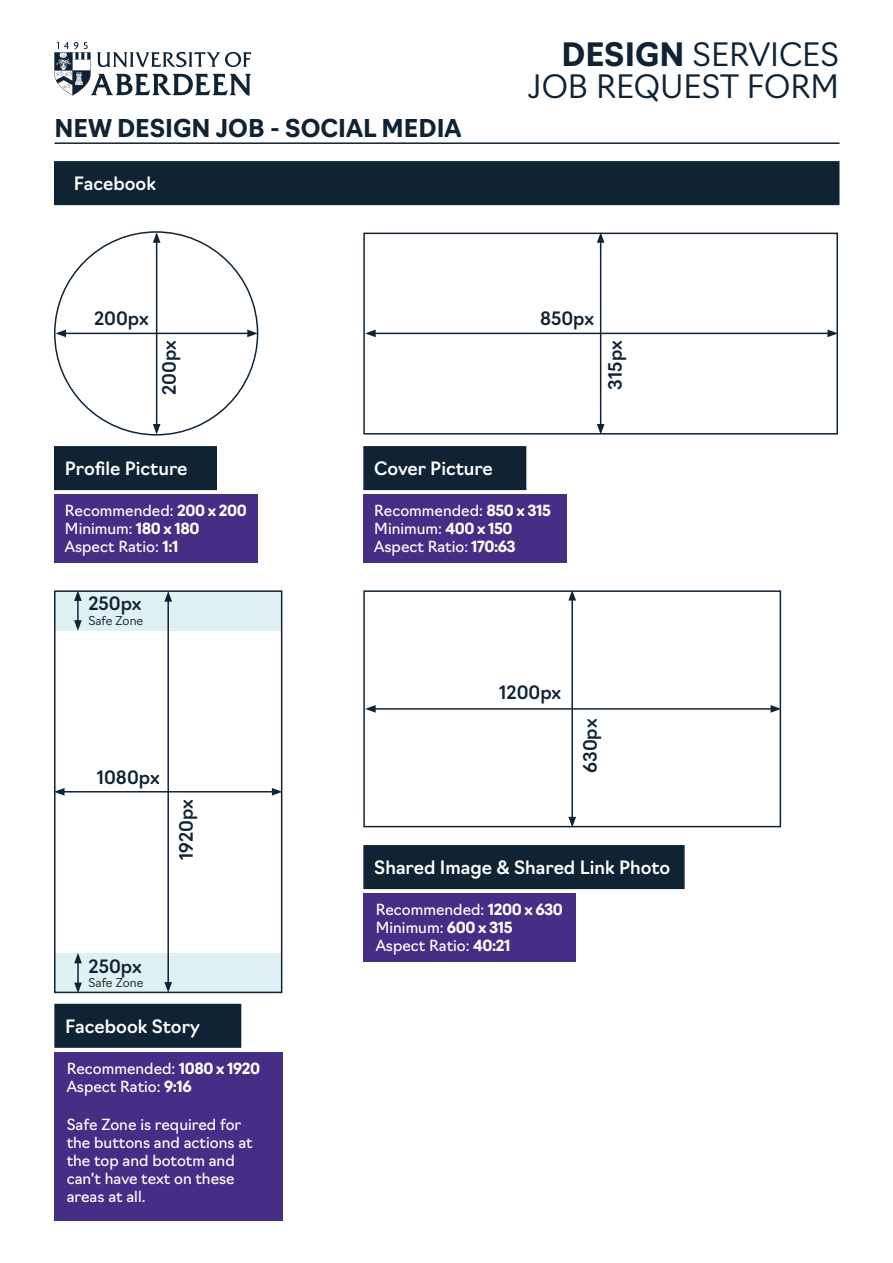
<style>
.page{position:relative;width:893px;height:1263px;background:#fff}
.page>*{position:absolute;margin:0;border:0;box-sizing:border-box;transform-origin:0 0}
.Job_Request_Form_Header{font:300 31.5px "Navigo";color:#102335}
.Section_Header{font:700 24px "Navigo";color:#102335}
.Blue_Box_Text{font:500 18px "Navigo";color:#fff}
.t1{font:500 18px "Navigo";color:#102335}
.Social_Media_Sizes_Text{font:15px/18px "Navigo";color:#fff}
.t2{font:300 12px "Navigo";color:#102335}
.s1{font-weight:700}
</style>
<div class="page">
<hr style="left:55px;top:142px;width:784px;height:2px;background:#102335">
<div style="left:54px;top:161px;width:785px;height:44px;background:#102335;border:2px solid #102335"></div>
<div style="left:54px;top:446px;width:163px;height:44px;background:#102335;border:2px solid #102335"></div>
<div style="left:54px;top:494px;width:204px;height:69px;background:#462e87"></div>
<hr style="left:64px;top:333px;width:186px;height:1px;background:#102335">
<svg style="left:56px;top:330px;width:10px;height:7px"></svg>
<svg style="left:247px;top:330px;width:11px;height:7px"></svg>
<hr style="left:156px;top:240px;width:1px;height:186px;background:#102335">
<svg style="left:153px;top:424px;width:7px;height:10px"></svg>
<svg style="left:153px;top:232px;width:7px;height:11px"></svg>
<div style="left:363px;top:446px;width:163px;height:44px;background:#102335;border:2px solid #102335"></div>
<div style="left:363px;top:494px;width:204px;height:69px;background:#462e87"></div>
<div style="left:363px;top:233px;width:475px;height:201px;border:2px solid #102335"></div>
<hr style="left:373px;top:333px;width:457px;height:1px;background:#102335">
<svg style="left:365px;top:330px;width:11px;height:7px"></svg>
<svg style="left:827px;top:330px;width:11px;height:7px"></svg>
<hr style="left:600px;top:240px;width:1px;height:186px;background:#102335">
<svg style="left:597px;top:424px;width:7px;height:10px"></svg>
<svg style="left:597px;top:232px;width:7px;height:11px"></svg>
<div style="left:363px;top:845px;width:322px;height:44px;background:#102335;border:2px solid #102335"></div>
<div style="left:363px;top:893px;width:213px;height:69px;background:#462e87"></div>
<div style="left:363px;top:590px;width:418px;height:237px;border:2px solid #102335"></div>
<hr style="left:373px;top:708px;width:400px;height:2px;background:#102335">
<svg style="left:365px;top:705px;width:11px;height:8px"></svg>
<svg style="left:771px;top:705px;width:10px;height:8px"></svg>
<hr style="left:571px;top:598px;width:2px;height:221px;background:#102335">
<svg style="left:568px;top:817px;width:8px;height:10px"></svg>
<svg style="left:568px;top:590px;width:8px;height:10px"></svg>
<div style="left:54px;top:1004px;width:187px;height:44px;background:#102335;border:2px solid #102335"></div>
<div style="left:54px;top:1052px;width:228px;height:168px;background:#462e87"></div>
<div style="left:55px;top:953px;width:227px;height:40px;background:#e0f1f3"></div>
<hr style="left:77px;top:961px;width:2px;height:24px;background:#102335">
<svg style="left:74px;top:953px;width:8px;height:10px"></svg>
<svg style="left:74px;top:983px;width:8px;height:7px"></svg>
<div style="left:55px;top:591px;width:227px;height:40px;background:#e0f1f3"></div>
<div style="left:54px;top:590px;width:228px;height:403px;border:2px solid #102335"></div>
<hr style="left:167px;top:599px;width:2px;height:385px;background:#102335">
<svg style="left:164px;top:591px;width:8px;height:11px"></svg>
<svg style="left:164px;top:982px;width:8px;height:10px"></svg>
<hr style="left:62px;top:791px;width:212px;height:1px;background:#102335">
<svg style="left:54px;top:788px;width:11px;height:8px"></svg>
<svg style="left:272px;top:788px;width:10px;height:8px"></svg>
<hr style="left:77px;top:599px;width:2px;height:23px;background:#102335">
<svg style="left:74px;top:590px;width:8px;height:11px"></svg>
<svg style="left:74px;top:620px;width:8px;height:11px"></svg>
<svg style="left:54px;top:42px;width:197px;height:54px"></svg>
<h2 class="Section_Header" style="left:55px;top:109px;width:408px">NEW DESIGN JOB - SOCIAL MEDIA</h2>
<h3 class="Blue_Box_Text" style="left:74px;top:169px;width:84px">Facebook</h3>
<p class="t1" style="left:94px;top:305px;width:56px">200px</p>
<p class="t1" style="left:155px;top:395px;width:56px;rotate:-90deg">200px</p>
<h1 class="Job_Request_Form_Header" style="left:561px;top:30px;width:279px"><span class="s1">DESIGN</span> SERVICES</h1>
<h1 class="Job_Request_Form_Header" style="left:528px;top:61px;width:313px">JOB REQUEST FORM</h1>
<p class="t1" style="left:540px;top:305px;width:56px">850px</p>
<p class="t1" style="left:601px;top:390px;width:51px;rotate:-90deg">315px</p>
<h3 class="Blue_Box_Text" style="left:65px;top:454px;width:124px">Profile Picture</h3>
<p class="Social_Media_Sizes_Text" style="left:65px;top:500px;width:183px">Recommended: <span class="s1">200 x 200</span></p>
<p class="Social_Media_Sizes_Text" style="left:65px;top:518px;width:136px">Minimum: <span class="s1">180 x 180</span></p>
<p class="Social_Media_Sizes_Text" style="left:65px;top:536px;width:115px">Aspect Ratio: <span class="s1">1:1</span></p>
<p class="t1" style="left:88px;top:589px;width:55px">250px</p>
<p class="t2" style="left:88px;top:611px;width:56px">Safe Zone</p>
<p class="t1" style="left:97px;top:764px;width:65px">1080px</p>
<p class="t1" style="left:172px;top:860px;width:63px;rotate:-90deg">1920px</p>
<p class="t1" style="left:88px;top:952px;width:55px">250px</p>
<p class="t2" style="left:88px;top:973px;width:56px">Safe Zone</p>
<h3 class="Blue_Box_Text" style="left:65px;top:1012px;width:136px">Facebook Story</h3>
<p class="Social_Media_Sizes_Text" style="left:67px;top:1058px;width:195px">Recommended: <span class="s1">1080 x 1920</span></p>
<p class="Social_Media_Sizes_Text" style="left:67px;top:1076px;width:127px">Aspect Ratio: <span class="s1">9:16</span></p>
<p class="Social_Media_Sizes_Text" style="left:67px;top:1114px;width:187px">Safe Zone is required for the buttons and actions at the top and bototm and can’t have text on these areas at all.</p>
<h3 class="Blue_Box_Text" style="left:374px;top:454px;width:120px">Cover Picture</h3>
<p class="Social_Media_Sizes_Text" style="left:374px;top:500px;width:178px">Recommended: <span class="s1">850 x 315</span></p>
<p class="Social_Media_Sizes_Text" style="left:374px;top:518px;width:140px">Minimum: <span class="s1">400 x 150</span></p>
<p class="Social_Media_Sizes_Text" style="left:374px;top:536px;width:143px">Aspect Ratio: <span class="s1">170:63</span></p>
<p class="t1" style="left:499px;top:678px;width:64px">1200px</p>
<p class="t1" style="left:576px;top:773px;width:56px;rotate:-90deg">630px</p>
<h3 class="Blue_Box_Text" style="left:374px;top:853px;width:298px">Shared Image &amp; Shared Link Photo</h3>
<p class="Social_Media_Sizes_Text" style="left:376px;top:899px;width:189px">Recommended: <span class="s1">1200 x 630</span></p>
<p class="Social_Media_Sizes_Text" style="left:376px;top:917px;width:138px">Minimum: <span class="s1">600 x 315</span></p>
<p class="Social_Media_Sizes_Text" style="left:376px;top:935px;width:136px">Aspect Ratio: <span class="s1">40:21</span></p>
</div>
